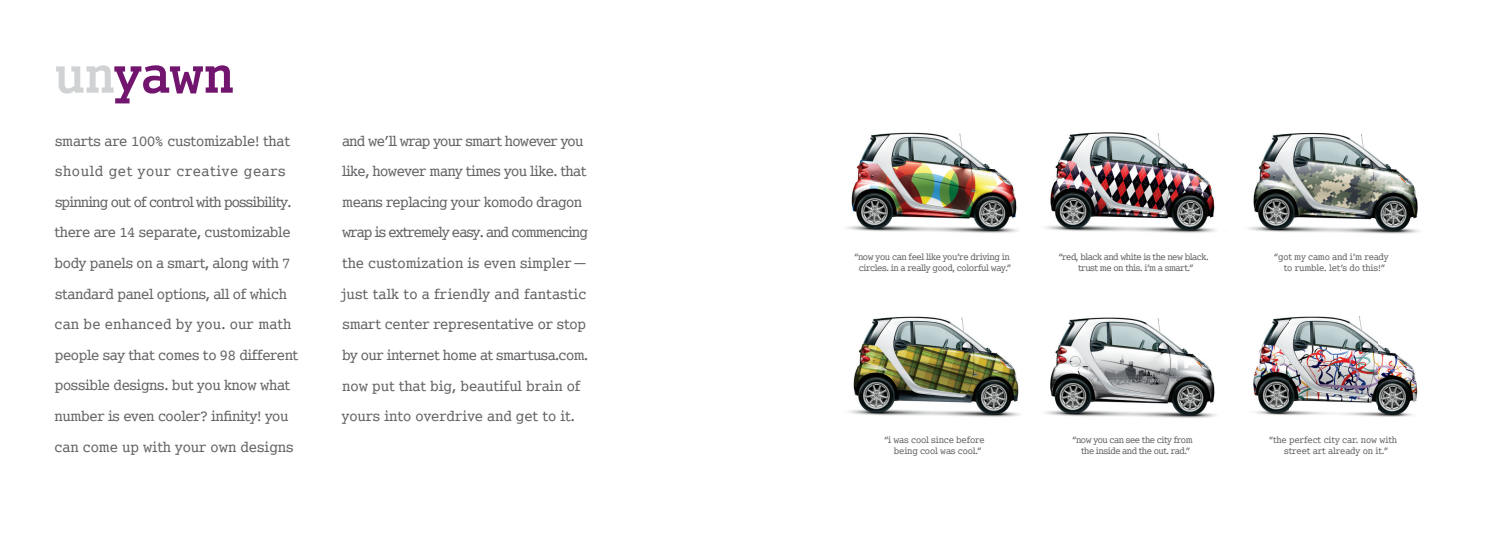
<style>
.page{position:relative;width:1512px;height:540px;background:#fff}
.page>*{position:absolute;margin:0;border:0;box-sizing:border-box;transform-origin:0 0}
.t1{font:700 condensed 60px "Smart Courier EUR";letter-spacing:-.005em;color:#72156e}
.t2{font:500 condensed 16.5px/30.6px "Smart Courier EUR";letter-spacing:-.02em;color:#636366}
.t3{font:500 condensed 10.5px/10.6px "Smart Courier EUR";letter-spacing:-.035em;color:#636366;text-align:center}
.t4{font:500 condensed 10.5px/10.6px "Smart Courier EUR";letter-spacing:-.015em;color:#636366;text-align:right}
.t5{font:500 condensed 10.5px/10.6px "Smart Courier EUR";letter-spacing:-.01em;color:#636366}
.s1{color:#d1d2d4}
</style>
<div class="page">
<img style="left:846px;top:132px;width:172px;height:101px">
<img style="left:1253px;top:317px;width:165px;height:100px">
<img style="left:1045px;top:317px;width:171px;height:101px">
<img style="left:848px;top:316px;width:172px;height:101px">
<img style="left:1248px;top:132px;width:171px;height:102px">
<img style="left:1045px;top:132px;width:171px;height:101px">
<h1 class="t1" style="left:54px;top:43px;width:181px"><span class="s1">un</span>yawn</h1>
<p class="t2" style="left:55px;top:125px;width:245px">smarts are 100% customizable! that should get your creative gears spinning out of control with possibility. there are 14 separate, customizable body panels on a smart, along with 7 standard panel options, all of which can be enhanced by you. our math people say that comes to 98 different possible designs. but you know what number is even cooler? infinity! you can come up with your own designs</p>
<p class="t2" style="left:341px;top:125px;width:249px">and we’ll wrap your smart however you like, however many times you like. that means replacing your komodo dragon wrap is extremely easy. and commencing the customization is even simpler— just talk to a friendly and fantastic smart center representative or stop by our internet home at smartusa.com. now put that big, beautiful brain of yours into overdrive and get to it.</p>
<p class="t3" style="left:854px;top:251px;width:159px">“now you can feel like you’re driving in circles. in a really good, colorful way.”</p>
<p class="t3" style="left:1058px;top:251px;width:152px">“red, black and white is the new black. trust me on this. i’m a smart.”</p>
<p class="t4" style="left:1274px;top:251px;width:116px;text-align:center">“got my camo and i’m ready to rumble. let’s do this!”</p>
<p class="t4" style="left:884px;top:435px;width:102px">“i was cool since before being cool was cool.”</p>
<p class="t3" style="left:1072px;top:435px;width:122px;text-align:right">“now you can see the city from the inside and the out. rad.”</p>
<p class="t5" style="left:1284px;top:435px;width:114px;text-indent:-15px">“the perfect city car. now with street art already on it.”</p>
</div>
